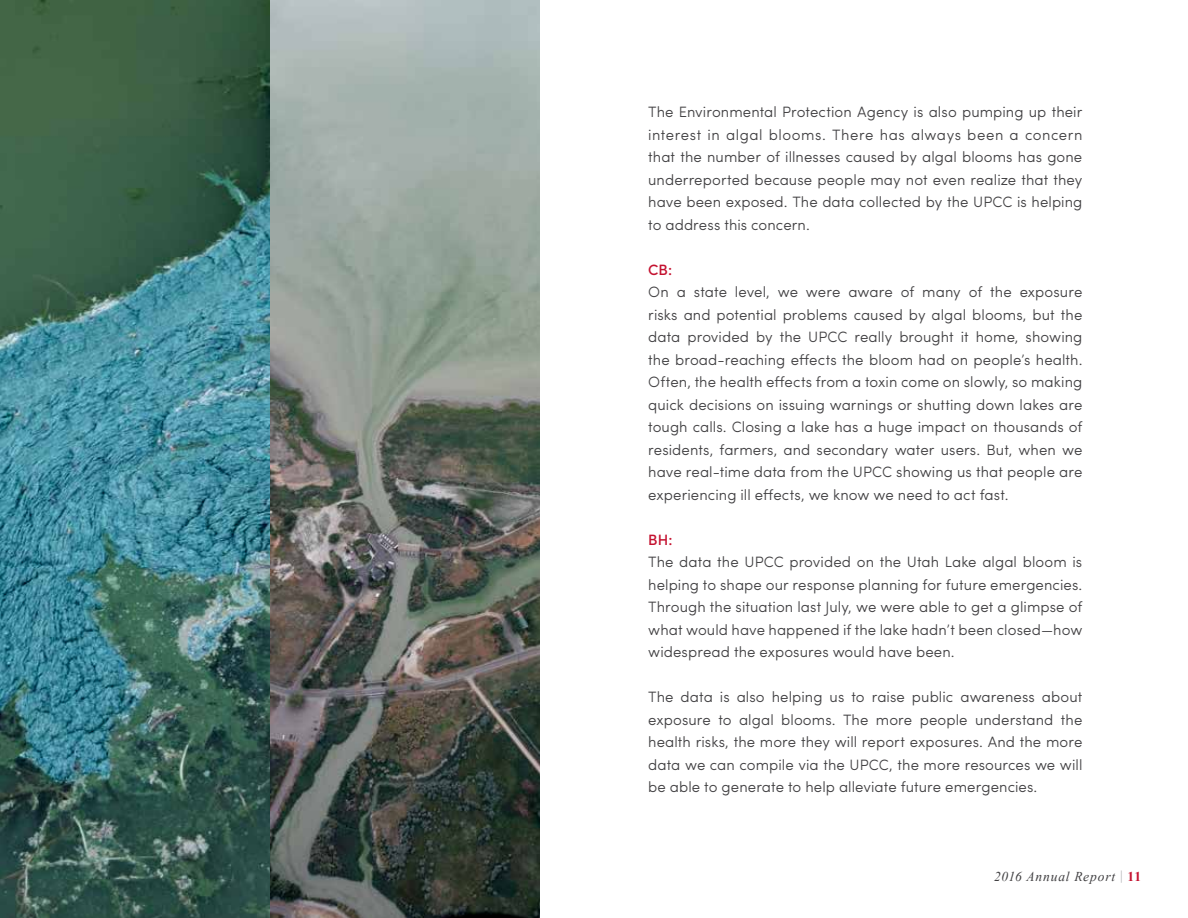
<style>
.page{position:relative;width:1188px;height:918px;background:#fff}
.page>*{position:absolute;margin:0;border:0;box-sizing:border-box;transform-origin:0 0}
.t1{font:300 15px/22.5px "Sofia Pro";letter-spacing:.005em;color:#414042;text-align:justify}
.t2{font:500 15px "Sofia Pro";color:#c41230}
.t3{font:italic 13.5px "Times New Roman";letter-spacing:.06em;color:#414042}
.s1{font-style:normal;color:#a7a9ac}
.s2{font-weight:700;font-style:normal;color:#c41230}
</style>
<div class="page">
<img style="left:0;top:0;width:540px;height:918px">
<p class="t1" style="left:648px;top:100px;width:436px">The Environmental Protection Agency is also pumping up their interest in algal blooms. There has always been a concern that the number of illnesses caused by algal blooms has gone underreported because people may not even realize that they have been exposed. The data collected by the UPCC is helping to address this concern.</p>
<p class="t2" style="left:648px;top:258px;width:26px">CB:</p>
<p class="t1" style="left:648px;top:280px;width:436px">On a state level, we were aware of many of the exposure risks and potential problems caused by algal blooms, but the data provided by the UPCC really brought it home, showing the broad-reaching effects the bloom had on people’s health.<br>Often, the health effects from a toxin come on slowly, so making quick decisions on issuing warnings or shutting down lakes are tough calls. Closing a lake has a huge impact on thousands of residents, farmers, and secondary water users. But, when we have real-time data from the UPCC showing us that people are experiencing ill effects, we know we need to act fast.</p>
<p class="t2" style="left:648px;top:528px;width:26px">BH:</p>
<p class="t1" style="left:648px;top:550px;width:436px">The data the UPCC provided on the Utah Lake algal bloom is helping to shape our response planning for future emergencies.<br>Through the situation last July, we were able to get a glimpse of what would have happened if the lake hadn’t been closed—how widespread the exposures would have been.</p>
<p class="t1" style="left:648px;top:685px;width:436px">The data is also helping us to raise public awareness about exposure to algal blooms. The more people understand the health risks, the more they will report exposures. And the more data we can compile via the UPCC, the more resources we will be able to generate to help alleviate future emergencies.</p>
<p class="t3" style="left:994px;top:867px;width:149px">2016 Annual Report <span class="s1">|</span> <span class="s2">11</span></p>
</div>
